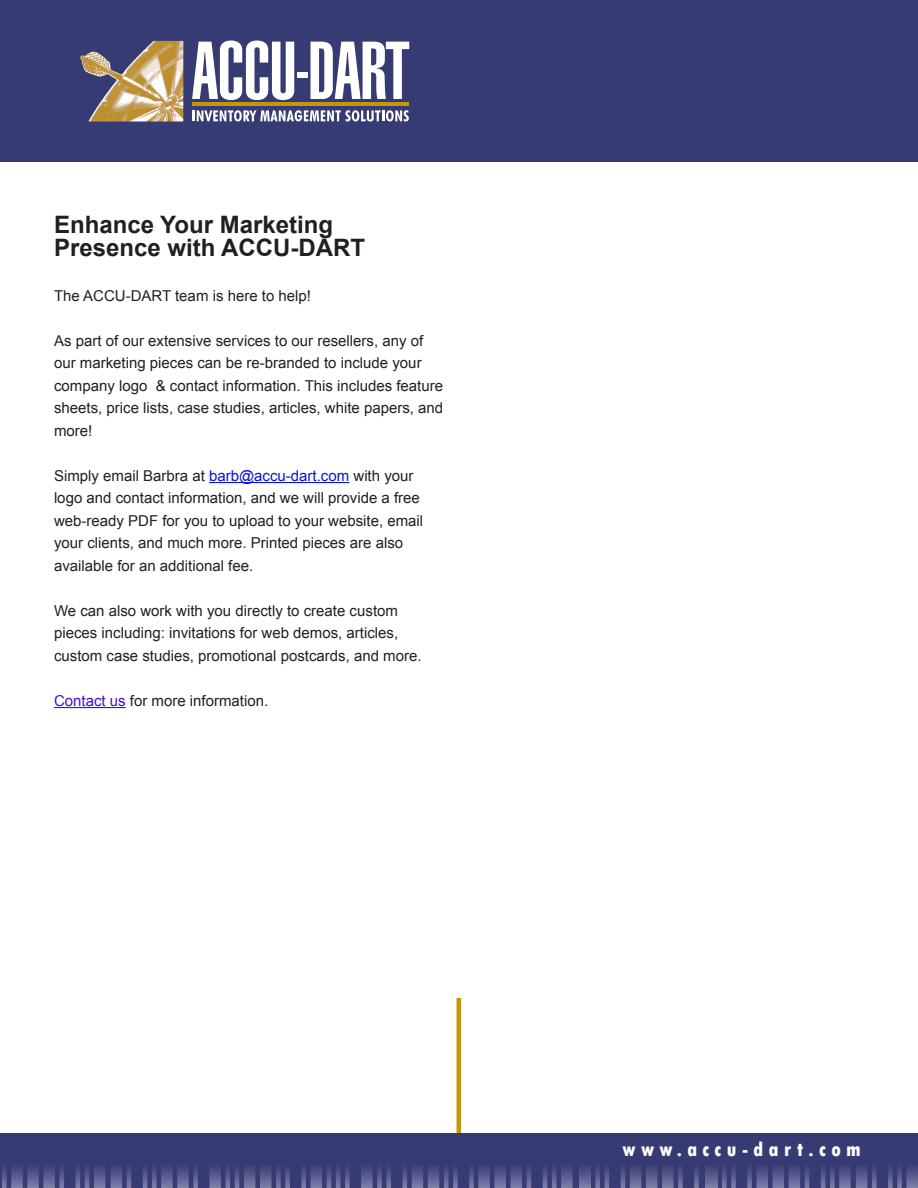
<style>
.page{position:relative;width:918px;height:1188px;background:#fff}
.page>*{position:absolute;margin:0;border:0;box-sizing:border-box;transform-origin:0 0}
.t1{font:700 24px/22.5px "Arial";color:#231f20}
.t2{font:800 condensed 21px "Tw Cen";letter-spacing:.25em;color:#fff}
.t3{font:15px/22.5px "Arial";color:#231f20}
.s1{color:#0d12d7}
.s2{color:#3c12d7}
</style>
<div class="page">
<div style="left:0;top:0;width:918px;height:162px;background:#363b74"></div>
<img style="left:80px;top:52px;width:37px;height:69px">
<hr style="left:192px;top:103px;width:217px;height:3px;background:#c49608">
<svg style="left:192px;top:110px;width:217px;height:12px"></svg>
<svg style="left:192px;top:40px;width:102px;height:60px"></svg>
<div style="left:297px;top:72px;width:11px;height:6px;background:#fff"></div>
<svg style="left:311px;top:42px;width:98px;height:57px"></svg>
<hr style="left:457px;top:998px;width:4px;height:150px;background:#c49608">
<div style="left:0;top:1133px;width:918px;height:55px;background:#363b74"></div>
<svg style="left:111px;top:1168px;width:462px;height:20px"></svg>
<svg style="left:2px;top:1168px;width:103px;height:20px"></svg>
<svg style="left:595px;top:1168px;width:104px;height:20px"></svg>
<svg style="left:579px;top:1168px;width:12px;height:20px"></svg>
<svg style="left:722px;top:1168px;width:196px;height:20px"></svg>
<svg style="left:706px;top:1168px;width:11px;height:20px"></svg>
<hr style="left:209px;top:482px;width:140px;height:1px;background:#0d12d7">
<hr style="left:54px;top:707px;width:72px;height:1px;background:#3c12d7">
<p class="t1" style="left:54px;top:215px;width:313px">Enhance Your Marketing<br>Presence with ACCU-DART</p>
<p class="t3" style="left:54px;top:285px;width:259px">The ACCU-DART team is here to help!</p>
<p class="t3" style="left:54px;top:330px;width:391px">As part of our extensive services to our resellers, any of our marketing pieces can be re-branded to include your company logo &amp; contact information. This includes feature sheets, price lists, case studies, articles, white papers, and more!</p>
<p class="t3" style="left:54px;top:465px;width:371px">Simply email Barbra at <span class="s1">barb@accu-dart.com</span> with your logo and contact information, and we will provide a free web-ready PDF for you to upload to your website, email your clients, and much more. Printed pieces are also available for an additional fee.</p>
<p class="t3" style="left:54px;top:600px;width:369px">We can also work with you directly to create custom pieces including: invitations for web demos, articles, custom case studies, promotional postcards, and more.</p>
<p class="t3" style="left:54px;top:690px;width:216px"><span class="s2">Contact us</span> for more information.</p>
<p class="t2" style="left:623px;top:1137px;width:240px">www.accu-dart.com</p>
</div>
